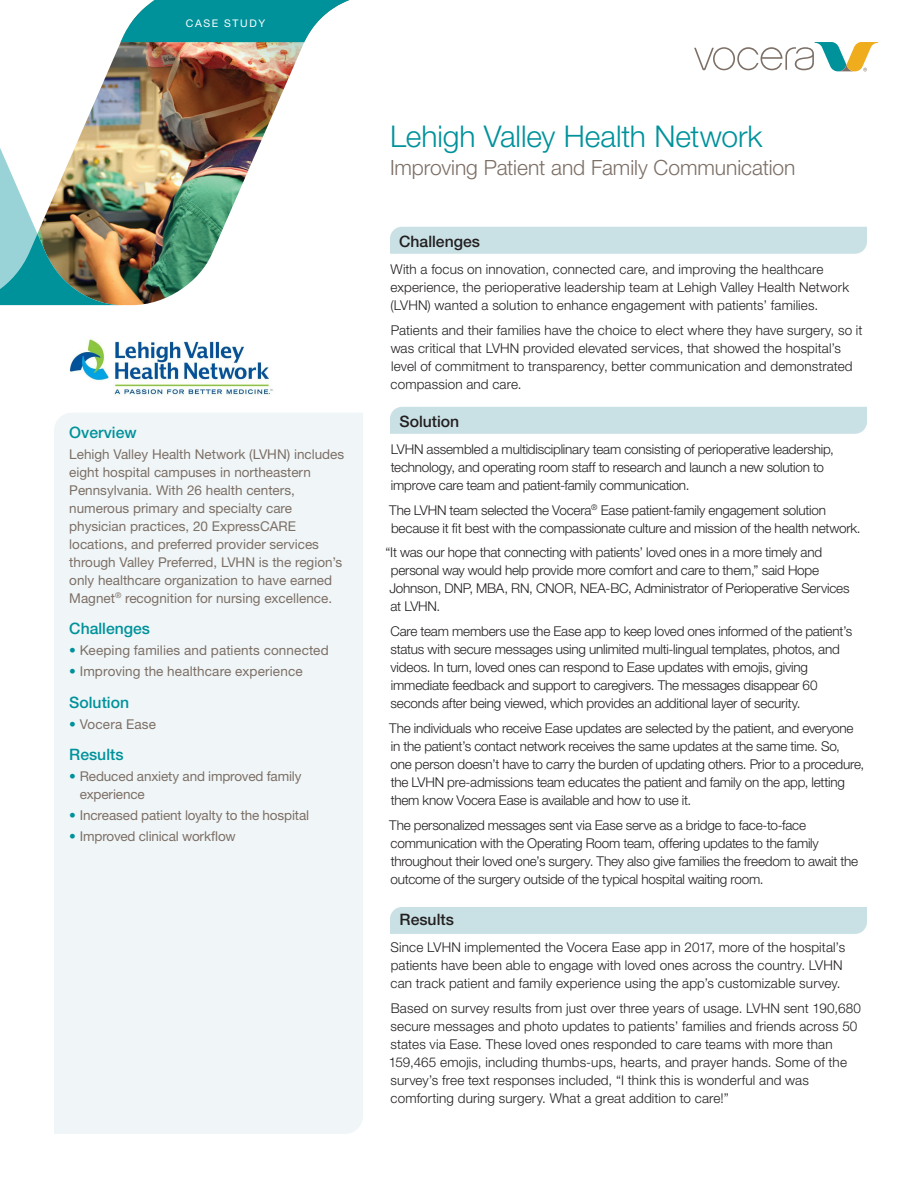
<style>
.page{position:relative;width:918px;height:1188px;background:#fff}
.page>*{position:absolute;margin:0;border:0;box-sizing:border-box;transform-origin:0 0}
.Headline{font:300 30px "Helvetica Neue LT Std";letter-spacing:-.005em;color:#00929b}
.Headline-2{font:300 21px "Helvetica Neue LT Std";letter-spacing:-.005em;color:#7c6f66}
.t1{font:500 15.75px "Helvetica Neue LT Std";color:#00929b}
.t2{font:500 15.75px "Helvetica Neue LT Std";color:#231f20}
.Body{font:300 13.5px/18px "Helvetica Neue LT Std";letter-spacing:-.01em;color:#231f20}
.Body-2{font:300 13.5px/18px "Helvetica Neue LT Std";letter-spacing:.01em;color:#231f20}
.t3{font:13.5px/18px "Helvetica Neue LT Std";color:#7c6f66}
.t4{font:10.5px "Helvetica Neue LT Std";letter-spacing:.15em;color:#fff}
.s1{color:#00929b}
</style>
<div class="page">
<div style="left:390px;top:227px;width:477px;height:27px;background:#c9e1e5"></div>
<div style="left:390px;top:407px;width:477px;height:27px;background:#c9e1e5"></div>
<div style="left:54px;top:413px;width:309px;height:721px;background:#f0f6f8"></div>
<div style="left:390px;top:907px;width:477px;height:27px;background:#c9e1e5"></div>
<img style="left:69px;top:339px;width:204px;height:57px">
<img style="left:0;top:0;width:350px;height:305px">
<svg style="left:694px;top:42px;width:184px;height:29px"></svg>
<p class="t4" style="left:151px;top:17px;width:81px">CASE STUDY</p>
<p class="t4" style="left:186px;top:17px;width:81px">CASE STUDY</p>
<p class="t1" style="left:69px;top:423px;width:69px">Overview</p>
<p class="t3" style="left:69px;top:445px;width:277px">Lehigh Valley Health Network (LVHN) includes eight hospital campuses in northeastern Pennsylvania. With 26 health centers, numerous primary and specialty care physician practices, 20 ExpressCARE locations, and preferred provider services through Valley Preferred, LVHN is the region’s only healthcare organization to have earned Magnet<sup>®</sup> recognition for nursing excellence.</p>
<p class="t1" style="left:69px;top:619px;width:82px">Challenges</p>
<p class="t3" style="left:69px;top:641px;width:261px"><span class="s1">•</span> Keeping families and patients connected</p>
<p class="t3" style="left:69px;top:662px;width:235px"><span class="s1">•</span> Improving the healthcare experience</p>
<p class="t1" style="left:69px;top:693px;width:61px">Solution</p>
<p class="t3" style="left:69px;top:715px;width:88px"><span class="s1">•</span> Vocera Ease</p>
<p class="t1" style="left:69px;top:745px;width:56px">Results</p>
<p class="t3" style="left:80px;top:767px;width:223px;text-indent:-10px"><span class="s1">•</span> Reduced anxiety and improved family experience</p>
<p class="t3" style="left:69px;top:806px;width:241px"><span class="s1">•</span> Increased patient loyalty to the hospital</p>
<p class="t3" style="left:69px;top:827px;width:168px"><span class="s1">•</span> Improved clinical workflow</p>
<p class="Headline" style="left:390px;top:118px;width:374px">Lehigh Valley Health Network</p>
<p class="Headline-2" style="left:390px;top:155px;width:407px">Improving Patient and Family Communication</p>
<p class="t2" style="left:399px;top:232px;width:82px">Challenges</p>
<p class="Body-2" style="left:391px;top:260px;width:460px">With a focus on innovation, connected care, and improving the healthcare experience, the perioperative leadership team at Lehigh Valley Health Network (LVHN) wanted a solution to enhance engagement with patients’ families.</p>
<p class="Body-2" style="left:391px;top:321px;width:474px">Patients and their families have the choice to elect where they have surgery, so it was critical that LVHN provided elevated services, that showed the hospital’s level of commitment to transparency, better communication and demonstrated compassion and care.</p>
<p class="t2" style="left:399px;top:412px;width:61px">Solution</p>
<p class="Body" style="left:391px;top:440px;width:445px">LVHN assembled a multidisciplinary team consisting of perioperative leadership, technology, and operating room staff to research and launch a new solution to improve care team and patient-family communication.</p>
<p class="Body" style="left:389px;top:501px;width:473px">The LVHN team selected the Vocera<sup>®</sup> Ease patient-family engagement solution because it fit best with the compassionate culture and mission of the health network.</p>
<p class="Body" style="left:386px;top:543px;width:466px">“It was our hope that connecting with patients’ loved ones in a more timely and personal way would help provide more comfort and care to them,” said Hope Johnson, DNP, MBA, RN, CNOR, NEA-BC, Administrator of Perioperative Services at LVHN.</p>
<p class="Body" style="left:390px;top:622px;width:463px">Care team members use the Ease app to keep loved ones informed of the patient’s status with secure messages using unlimited multi-lingual templates, photos, and videos. In turn, loved ones can respond to Ease updates with emojis, giving immediate feedback and support to caregivers. The messages disappear 60 seconds after being viewed, which provides an additional layer of security.</p>
<p class="Body" style="left:389px;top:719px;width:477px">The individuals who receive Ease updates are selected by the patient, and everyone in the patient’s contact network receives the same updates at the same time. So,<br>one person doesn’t have to carry the burden of updating others. Prior to a procedure, the LVHN pre-admissions team educates the patient and family on the app, letting them know Vocera Ease is available and how to use it.</p>
<p class="Body" style="left:389px;top:816px;width:471px">The personalized messages sent via Ease serve as a bridge to face-to-face communication with the Operating Room team, offering updates to the family throughout their loved one’s surgery. They also give families the freedom to await the outcome of the surgery outside of the typical hospital waiting room.</p>
<p class="t2" style="left:400px;top:910px;width:56px">Results</p>
<p class="Body-2" style="left:391px;top:938px;width:456px">Since LVHN implemented the Vocera Ease app in 2017, more of the hospital’s patients have been able to engage with loved ones across the country. LVHN can track patient and family experience using the app’s customizable survey.</p>
<p class="Body-2" style="left:389px;top:999px;width:474px">Based on survey results from just over three years of usage. LVHN sent 190,680 secure messages and photo updates to patients’ families and friends across 50 states via Ease. These loved ones responded to care teams with more than 159,465 emojis, including thumbs-ups, hearts, and prayer hands. Some of the survey’s free text responses included, “I think this is wonderful and was comforting during surgery. What a great addition to care!”</p>
</div>
